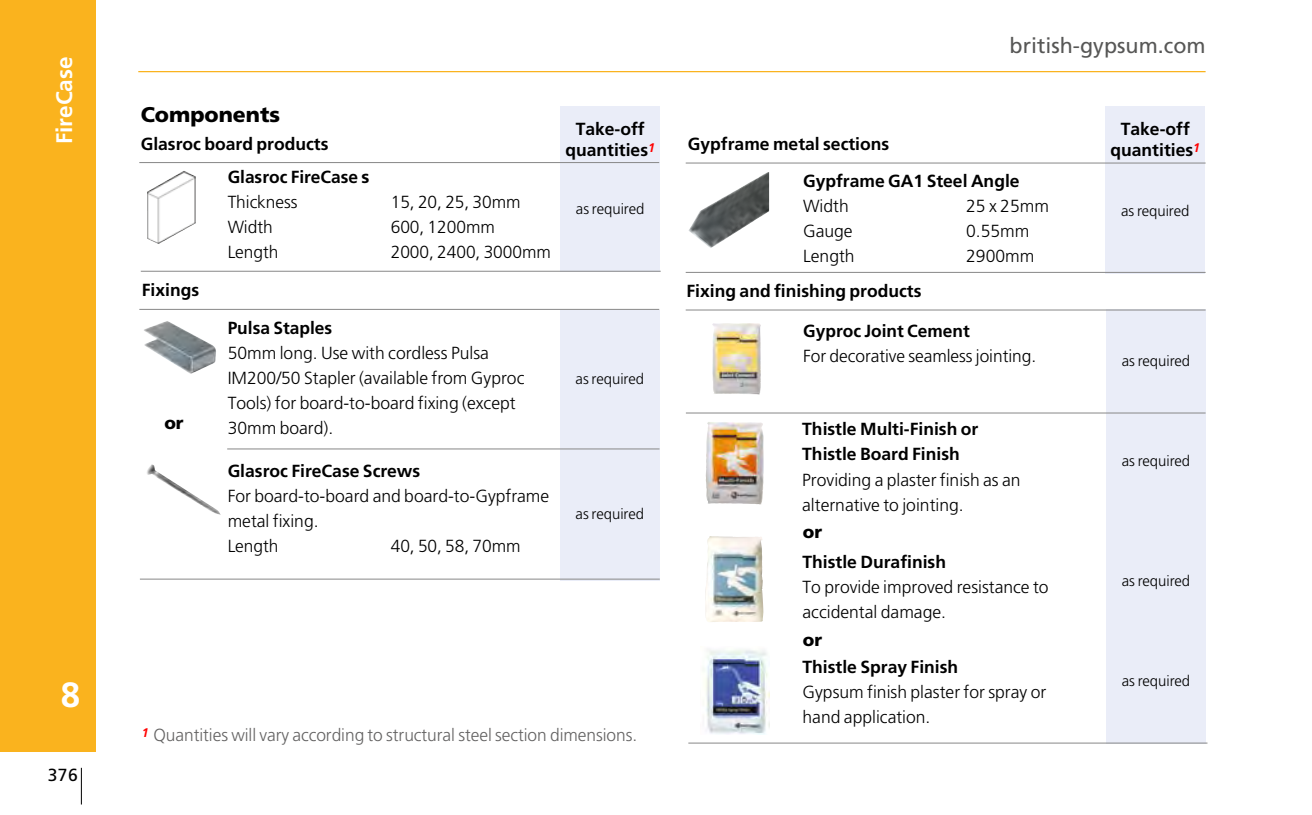
<style>
.page{position:relative;width:1312px;height:815px;background:#fff}
.page>*{position:absolute;margin:0;border:0;box-sizing:border-box;transform-origin:0 0}
.t1{font:700 35px "Frutiger";color:#fff}
.t2{font:700 22.5px "Frutiger";color:#fff}
.t3{font:21.5px "Frutiger";color:#575756}
.t4{font:900 21.25px "Frutiger";color:#000}
.t5{font:300 17.5px/25px "Frutiger";color:#000}
.t6{font:700 17.5px/21px "Frutiger";color:#000;text-align:center}
.t7{font:300 17.5px "Frutiger";letter-spacing:-.005em;color:#646363}
.t8{font:900 17.5px "Frutiger";color:#000}
.t9{font:17.5px "Frutiger";color:#000}
.t10{font:300 15px "Frutiger";letter-spacing:-.005em;color:#000}
.s1{font-weight:900;font-size:13px}
</style>
<div class="page">
<div style="left:0;top:0;width:95px;height:751px;background:#fab31e"></div>
<hr style="left:81px;top:768px;width:1px;height:36px;background:#000">
<hr style="left:138px;top:71px;width:1067px;height:1px;background:#fab31e">
<div style="left:1106px;top:310px;width:99px;height:434px;background:#eaedf8"></div>
<div style="left:560px;top:310px;width:99px;height:270px;background:#eaedf8"></div>
<div style="left:560px;top:106px;width:99px;height:166px;background:#eaedf8"></div>
<div style="left:1105px;top:106px;width:99px;height:168px;background:#eaedf8"></div>
<hr style="left:139px;top:162px;width:520px;height:1px;background:#878787">
<hr style="left:141px;top:271px;width:519px;height:1px;background:#878787">
<hr style="left:140px;top:579px;width:519px;height:1px;background:#878787">
<hr style="left:688px;top:743px;width:519px;height:1px;background:#878787">
<hr style="left:685px;top:413px;width:520px;height:1px;background:#878787">
<hr style="left:685px;top:163px;width:520px;height:1px;background:#878787">
<hr style="left:139px;top:309px;width:520px;height:1px;background:#878787">
<hr style="left:227px;top:449px;width:432px;height:1px;background:#878787">
<hr style="left:685px;top:272px;width:520px;height:1px;background:#878787">
<img style="left:147px;top:171px;width:42px;height:73px">
<img style="left:144px;top:321px;width:23px;height:31px">
<img style="left:147px;top:464px;width:74px;height:51px">
<img style="left:688px;top:172px;width:81px;height:76px">
<img style="left:712px;top:323px;width:48px;height:72px">
<hr style="left:685px;top:310px;width:520px;height:1px;background:#878787">
<img style="left:705px;top:536px;width:58px;height:86px">
<img style="left:705px;top:422px;width:58px;height:82px">
<img style="left:703px;top:650px;width:66px;height:85px">
<p class="t2" style="left:51px;top:144px;width:89px;rotate:-90deg">FireCase</p>
<h1 class="t1" style="left:61px;top:674px;width:21px">8</h1>
<p class="t9" style="left:48px;top:765px;width:32px">376</p>
<p class="t4" style="left:141px;top:102px;width:141px">Components</p>
<p class="t6" style="left:228px;top:127px;width:143px;line-height:32.8px;text-align:left;text-indent:-87px">Glasroc board products<br>Glasroc FireCase <span class="s1">S</span></p>
<p class="t5" style="left:228px;top:189px;width:71px">Thickness</p>
<p class="t5" style="left:390px;top:189px;width:131px">15, 20, 25, 30mm</p>
<p class="t5" style="left:228px;top:214px;width:47px">Width</p>
<p class="t5" style="left:390px;top:214px;width:105px">600, 1200mm</p>
<p class="t5" style="left:228px;top:239px;width:52px">Length</p>
<p class="t5" style="left:390px;top:239px;width:161px">2000, 2400, 3000mm</p>
<p class="t6" style="left:142px;top:280px;width:59px">Fixings</p>
<p class="t8" style="left:164px;top:413px;width:21px">or</p>
<p class="t6" style="left:228px;top:317px;width:106px">Pulsa Staples</p>
<p class="t5" style="left:228px;top:340px;width:298px">50mm long. Use with cordless Pulsa<br>IM200/50 Stapler (available from Gyproc<br>Tools) for board-to-board fixing (except<br>30mm board).</p>
<p class="t6" style="left:228px;top:460px;width:194px">Glasroc FireCase Screws</p>
<p class="t5" style="left:228px;top:483px;width:323px">For board-to-board and board-to-Gypframe metal fixing.<br>Length</p>
<p class="t5" style="left:390px;top:533px;width:131px">40, 50, 58, 70mm</p>
<p class="t6" style="left:565px;top:118px;width:91px">Take-off quantities<sup>1</sup></p>
<p class="t10" style="left:576px;top:200px;width:70px">as required</p>
<p class="t10" style="left:575px;top:371px;width:70px">as required</p>
<p class="t10" style="left:575px;top:506px;width:70px">as required</p>
<p class="t7" style="left:142px;top:725px;width:497px"><sup>1</sup> Quantities will vary according to structural steel section dimensions.</p>
<p class="t6" style="left:687px;top:133px;width:203px">Gypframe metal sections</p>
<p class="t3" style="left:1009px;top:33px;width:197px">british-gypsum.com</p>
<p class="t6" style="left:1110px;top:118px;width:91px">Take-off quantities<sup>1</sup></p>
<p class="t6" style="left:802px;top:170px;width:218px">Gypframe GA1 Steel Angle</p>
<p class="t5" style="left:802px;top:193px;width:47px">Width</p>
<p class="t5" style="left:965px;top:193px;width:84px">25 x 25mm</p>
<p class="t5" style="left:802px;top:218px;width:51px">Gauge</p>
<p class="t5" style="left:965px;top:218px;width:65px">0.55mm</p>
<p class="t5" style="left:802px;top:243px;width:53px">Length</p>
<p class="t5" style="left:965px;top:243px;width:70px">2900mm</p>
<p class="t6" style="left:686px;top:280px;width:236px">Fixing and finishing products</p>
<p class="t6" style="left:803px;top:320px;width:168px">Gyproc Joint Cement</p>
<p class="t5" style="left:803px;top:344px;width:234px">For decorative seamless jointing.</p>
<p class="t6" style="left:802px;top:417px;width:177px;line-height:25px;text-align:left">Thistle Multi-Finish or<br>Thistle Board Finish</p>
<p class="t5" style="left:802px;top:467px;width:220px">Providing a plaster finish as an alternative to jointing.</p>
<p class="t8" style="left:802px;top:521px;width:21px">or</p>
<p class="t6" style="left:802px;top:551px;width:145px">Thistle Durafinish</p>
<p class="t5" style="left:802px;top:575px;width:247px">To provide improved resistance to accidental damage.</p>
<p class="t8" style="left:802px;top:629px;width:21px">or</p>
<p class="t6" style="left:802px;top:656px;width:157px">Thistle Spray Finish</p>
<p class="t5" style="left:802px;top:680px;width:245px">Gypsum finish plaster for spray or hand application.</p>
<p class="t10" style="left:1120px;top:202px;width:70px">as required</p>
<p class="t10" style="left:1121px;top:353px;width:70px">as required</p>
<p class="t10" style="left:1121px;top:453px;width:70px">as required</p>
<p class="t10" style="left:1121px;top:573px;width:70px">as required</p>
<p class="t10" style="left:1121px;top:673px;width:70px">as required</p>
</div>
